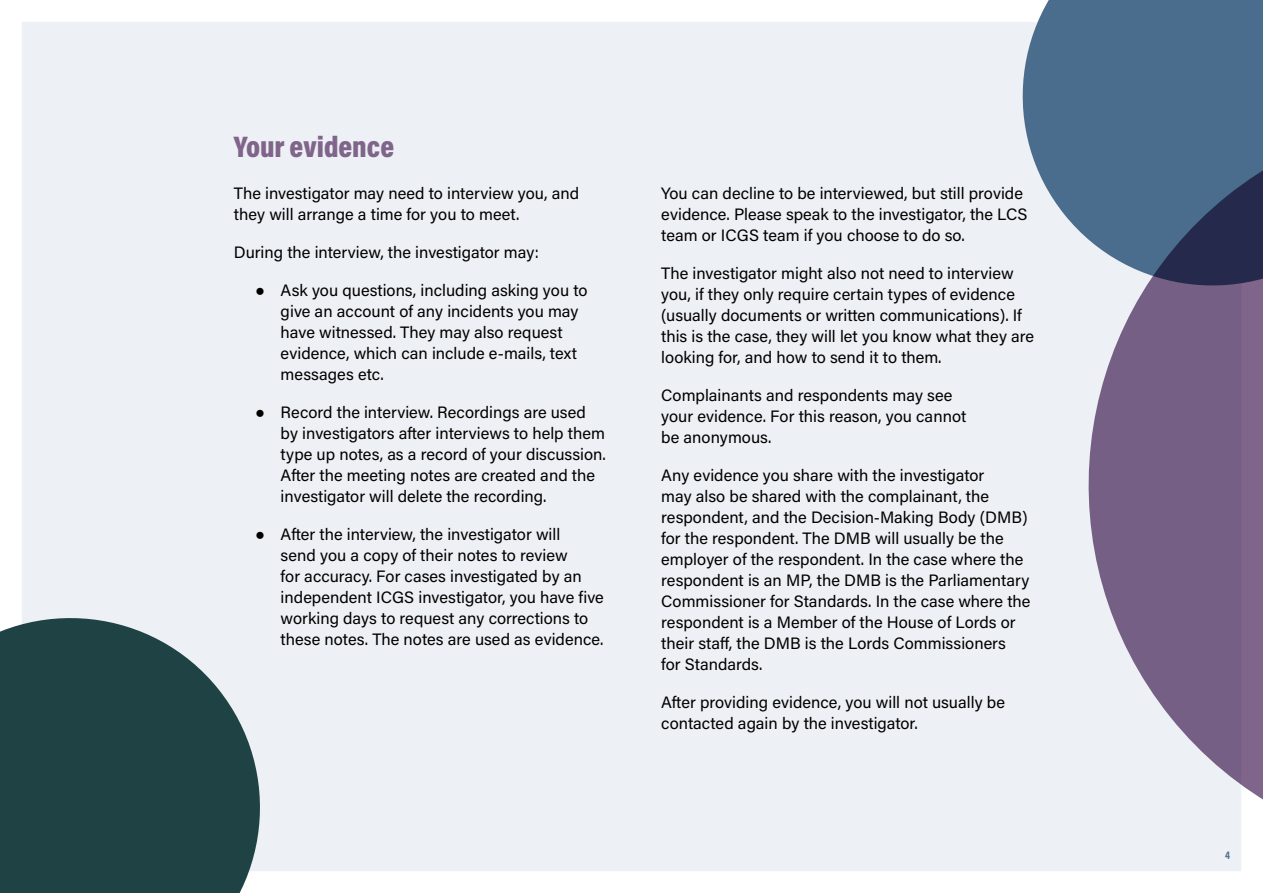
<style>
.page{position:relative;width:1263px;height:893px;background:#fff}
.page>*{position:absolute;margin:0;border:0;box-sizing:border-box;transform-origin:0 0}
.Headline_1{font:30px "Acumin Variable Concept";color:#80658b}
.body{font:16.5px/21px "Acumin Variable Concept";color:#000}
.Page_Numbers{font:11.25px "Acumin Variable Concept";color:#4a6c8d}
.s1{font-family:"Arial";font-weight:700}
</style>
<div class="page">
<div style="left:22px;top:22px;width:1020px;height:849px;background:#edf0f4"></div>
<svg style="left:999px;top:0;width:264px;height:309px;background:#8ba1b6"></svg>
<svg style="left:0;top:594px;width:284px;height:299px;background:#557072"></svg>
<svg style="left:1042px;top:67px;width:221px;height:804px;background:#9695ad"></svg>
<p class="Headline_1" style="left:234px;top:126px;width:162px">Your evidence</p>
<p class="body" style="left:234px;top:182px;width:347px">The investigator may need to interview you, and they will arrange a time for you to meet.</p>
<p class="body" style="left:234px;top:241px;width:306px">During the interview, the investigator may:</p>
<p class="body" style="left:281px;top:279px;width:308px;text-indent:-26px"><span class="s1">●</span> Ask you questions, including asking you to give an account of any incidents you may have witnessed. They may also request evidence, which can include e-mails, text messages etc.</p>
<p class="body" style="left:281px;top:402px;width:327px;text-indent:-26px"><span class="s1">●</span> Record the interview. Recordings are used by investigators after interviews to help them type up notes, as a record of your discussion.<br>After the meeting notes are created and the investigator will delete the recording.</p>
<p class="body" style="left:281px;top:524px;width:325px;text-indent:-26px"><span class="s1">●</span> After the interview, the investigator will<br>send you a copy of their notes to review<br>for accuracy. For cases investigated by an independent ICGS investigator, you have five working days to request any corrections to these notes. The notes are used as evidence.</p>
<p class="body" style="left:661px;top:182px;width:368px">You can decline to be interviewed, but still provide evidence. Please speak to the investigator, the LCS team or ICGS team if you choose to do so.</p>
<p class="body" style="left:661px;top:262px;width:374px">The investigator might also not need to interview you, if they only require certain types of evidence (usually documents or written communications). If this is the case, they will let you know what they are looking for, and how to send it to them.</p>
<p class="body" style="left:661px;top:384px;width:307px">Complainants and respondents may see your evidence. For this reason, you cannot be anonymous.</p>
<p class="body" style="left:661px;top:464px;width:371px">Any evidence you share with the investigator<br>may also be shared with the complainant, the respondent, and the Decision-Making Body (DMB) for the respondent. The DMB will usually be the employer of the respondent. In the case where the respondent is an MP, the DMB is the Parliamentary Commissioner for Standards. In the case where the respondent is a Member of the House of Lords or their staff, the DMB is the Lords Commissioners<br>for Standards.</p>
<p class="body" style="left:661px;top:691px;width:345px">After providing evidence, you will not usually be contacted again by the investigator.</p>
<p class="Page_Numbers" style="left:1225px;top:847px;width:6px">4</p>
</div>
